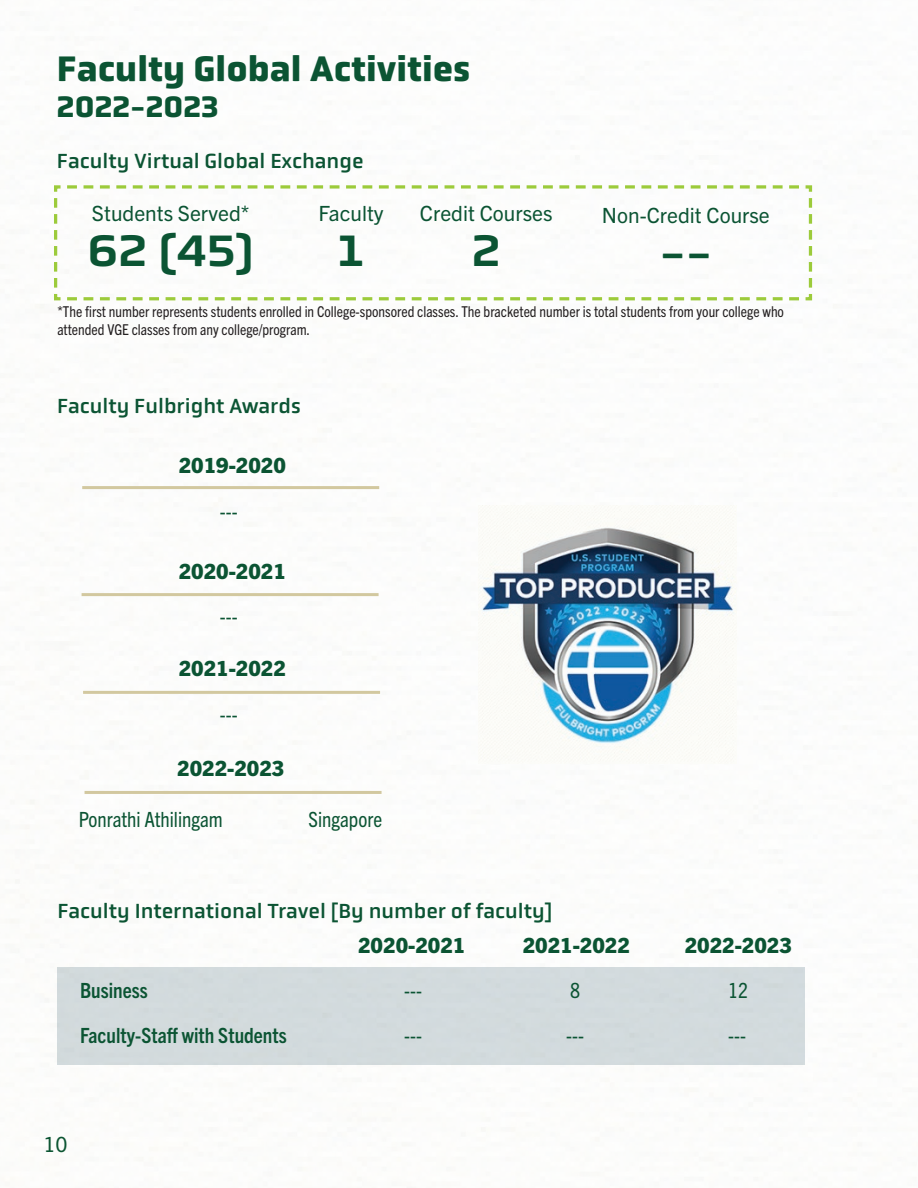
<style>
.page{position:relative;width:918px;height:1188px;background:#fff}
.page>*{position:absolute;margin:0;border:0;box-sizing:border-box;transform-origin:0 0}
.t1{font:500 45px "Obvia Wide";color:#0b5433}
.t2{font:700 36px "Obvia";color:#0b5433}
.t3{font:700 30px "Obvia";color:#0b5433}
.t4{font:21px "Obvia";color:#0b5433}
.t5{font:800 21px "Trade Gothic Next LT Pro";color:#0b5433}
.t6{font:condensed 21px "Trade Gothic Next LT Pro";color:#0b5433}
.t7{font:21px "Trade Gothic Next LT Pro";color:#0b5433}
.t8{font:700 condensed 21px "Trade Gothic Next LT Pro";color:#0b5433}
.t9{font:21px "Trade Gothic Next LT Pro";color:#0c5532}
.t10{font:condensed 15px/18px "Trade Gothic Next LT Pro";color:#231f20}
</style>
<div class="page">
<img style="left:478px;top:505px;width:259px;height:258px">
<div style="left:57px;top:967px;width:748px;height:98px;background:#d2dadd"></div>
<svg style="left:54px;top:185px;width:759px;height:116px"></svg>
<hr style="left:82px;top:486px;width:297px;height:3px;background:#d2c89f">
<hr style="left:82px;top:593px;width:297px;height:3px;background:#d2c89f">
<hr style="left:83px;top:691px;width:297px;height:3px;background:#d2c89f">
<hr style="left:85px;top:791px;width:297px;height:3px;background:#d2c89f">
<h2 class="t2" style="left:57px;top:47px;width:415px">Faculty Global Activities</h2>
<h3 class="t3" style="left:57px;top:89px;width:163px">2022-2023</h3>
<h3 class="t4" style="left:57px;top:149px;width:308px">Faculty Virtual Global Exchange</h3>
<h3 class="t7" style="left:92px;top:199px;width:159px">Students Served*</h3>
<h1 class="t1" style="left:88px;top:224px;width:167px">62 (45)</h1>
<h3 class="t7" style="left:319px;top:199px;width:67px">Faculty</h3>
<h1 class="t1" style="left:337px;top:224px;width:30px">1</h1>
<h3 class="t7" style="left:420px;top:199px;width:134px">Credit Courses</h3>
<h1 class="t1" style="left:472px;top:224px;width:30px">2</h1>
<h3 class="t7" style="left:602px;top:201px;width:169px">Non-Credit Course</h3>
<h1 class="t1" style="left:659px;top:226px;width:55px">--</h1>
<p class="t10" style="left:57px;top:302px;width:728px">*The first number represents students enrolled in College-sponsored classes. The bracketed number is total students from your college who attended VGE classes from any college/program.</p>
<h3 class="t4" style="left:57px;top:393px;width:245px">Faculty Fulbright Awards</h3>
<h3 class="t5" style="left:179px;top:451px;width:109px">2019-2020</h3>
<h3 class="t6" style="left:220px;top:497px;width:19px">---</h3>
<h3 class="t5" style="left:179px;top:556px;width:109px">2020-2021</h3>
<h3 class="t6" style="left:220px;top:602px;width:19px">---</h3>
<h3 class="t5" style="left:179px;top:654px;width:109px">2021-2022</h3>
<h3 class="t6" style="left:220px;top:700px;width:19px">---</h3>
<h3 class="t5" style="left:177px;top:754px;width:109px">2022-2023</h3>
<h3 class="t6" style="left:79px;top:805px;width:145px">Ponrathi Athilingam</h3>
<h3 class="t6" style="left:309px;top:805px;width:75px">Singapore</h3>
<h3 class="t4" style="left:57px;top:898px;width:496px">Faculty International Travel [By number of faculty]</h3>
<h3 class="t5" style="left:358px;top:930px;width:109px">2020-2021</h3>
<h3 class="t5" style="left:523px;top:930px;width:109px">2021-2022</h3>
<h3 class="t5" style="left:685px;top:930px;width:109px">2022-2023</h3>
<h3 class="t8" style="left:80px;top:976px;width:69px">Business</h3>
<h3 class="t6" style="left:404px;top:976px;width:19px">---</h3>
<h3 class="t6" style="left:570px;top:976px;width:11px">8</h3>
<h3 class="t6" style="left:728px;top:976px;width:21px">12</h3>
<h3 class="t8" style="left:80px;top:1022px;width:208px">Faculty-Staff with Students</h3>
<h3 class="t6" style="left:404px;top:1022px;width:19px">---</h3>
<h3 class="t6" style="left:566px;top:1022px;width:19px">---</h3>
<h3 class="t6" style="left:728px;top:1022px;width:19px">---</h3>
<h3 class="t9" style="left:43px;top:1130px;width:26px">10</h3>
</div>
